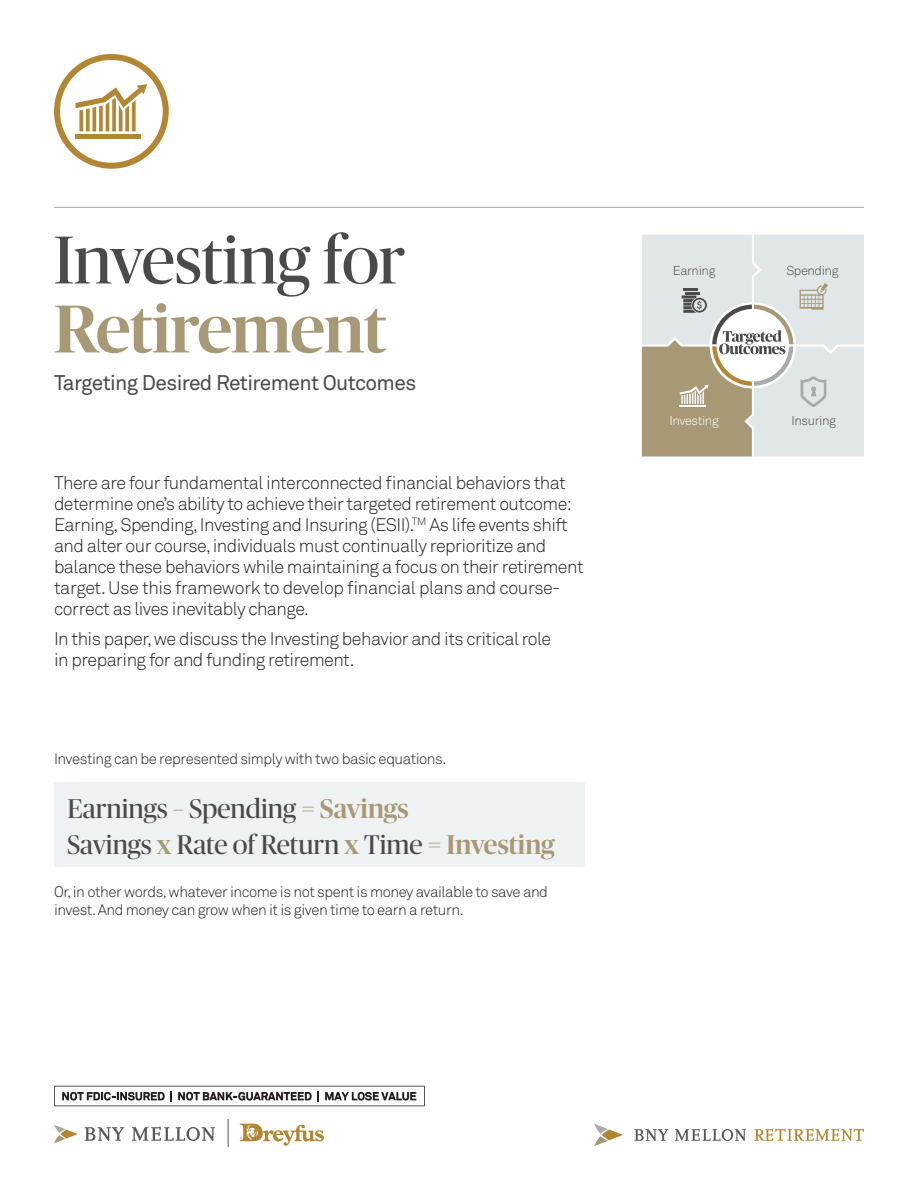
<style>
.page{position:relative;width:918px;height:1188px;background:#fff}
.page>*{position:absolute;margin:0;border:0;box-sizing:border-box;transform-origin:0 0}
.Title{font:67.5px/69px "Publico Banner";color:#4a4a4b}
.Headline{font:27px "Publico Banner";color:#4a4a4b}
.Subtitle{font:21px "Akkurat Pro";letter-spacing:-.03em;color:#4a4a4b}
.Intro{font:18px/21px "Akkurat Light Pro";letter-spacing:-.03em;color:#231f20}
.Body{font:15px/18px "Akkurat Light Pro";letter-spacing:-.03em;color:#231f20}
.Body_First{font:15px "Akkurat Light Pro";letter-spacing:-.035em;color:#231f20}
.t1{font:12.75px "Akkurat Light Pro";letter-spacing:-.03em;color:#4a4a4b}
.t2{font:12.75px "Akkurat Light Pro";letter-spacing:-.035em;color:#fff}
.t3{font:700 11.25px "Akkurat Pro";letter-spacing:.005em;color:#231f20}
.s1{font-weight:500;color:#a79975}
</style>
<div class="page">
<div style="left:54px;top:783px;width:531px;height:84px;background:#eff2f3"></div>
<svg style="left:642px;top:235px;width:222px;height:222px;background:#d1d1ca"></svg>
<hr style="left:54px;top:207px;width:810px;height:1px;background:#a7aaac">
<svg style="left:54px;top:54px;width:115px;height:115px"></svg>
<div style="left:76px;top:134px;width:65px;height:5px;background:#b38634"></div>
<svg style="left:240px;top:1123px;width:84px;height:23px"></svg>
<svg style="left:85px;top:1127px;width:130px;height:14px"></svg>
<svg style="left:54px;top:1125px;width:24px;height:18px"></svg>
<svg style="left:228px;top:1119px;width:1px;height:28px"></svg>
<svg style="left:634px;top:1129px;width:112px;height:12px"></svg>
<svg style="left:594px;top:1124px;width:29px;height:22px"></svg>
<svg style="left:755px;top:1129px;width:109px;height:12px"></svg>
<svg style="left:54px;top:1086px;width:371px;height:20px"></svg>
<p class="Title" style="left:54px;top:222px;width:352px">Investing for<br><span class="s1">Retirement</span></p>
<p class="Subtitle" style="left:54px;top:371px;width:364px">Targeting Desired Retirement Outcomes</p>
<p class="Intro" style="left:54px;top:472px;width:531px">There are four fundamental interconnected financial behaviors that determine one’s ability to achieve their targeted retirement outcome:<br>Earning, Spending, Investing and Insuring (ESII).<sup>TM</sup> As life events shift and alter our course, individuals must continually reprioritize and balance these behaviors while maintaining a focus on their retirement target. Use this framework to develop financial plans and course&shy;correct as lives inevitably change.</p>
<p class="Intro" style="left:54px;top:628px;width:499px">In this paper, we discuss the Investing behavior and its critical role in preparing for and funding retirement.</p>
<p class="Body_First" style="left:54px;top:750px;width:394px">Investing can be represented simply with two basic equations.</p>
<p class="Headline" style="left:68px;top:790px;width:343px">Earnings <span class="s1">–</span> Spending <span class="s1">= Savings</span></p>
<p class="Headline" style="left:68px;top:826px;width:489px">Savings <span class="s1">x</span> Rate of Return <span class="s1">x</span> Time <span class="s1">= Investing</span></p>
<p class="Body" style="left:54px;top:883px;width:496px">Or, in other words, whatever income is not spent is money available to save and invest. And money can grow when it is given time to earn a return.</p>
<p class="t3" style="left:62px;top:1089px;width:357px">NOT FDIC-INSURED | NOT BANK-GUARANTEED | MAY LOSE VALUE</p>
<p class="t1" style="left:673px;top:263px;width:44px">Earning</p>
<p class="t1" style="left:786px;top:263px;width:54px">Spending</p>
<p class="t2" style="left:670px;top:413px;width:51px">Investing</p>
<p class="t1" style="left:791px;top:413px;width:46px">Insuring</p>
</div>
